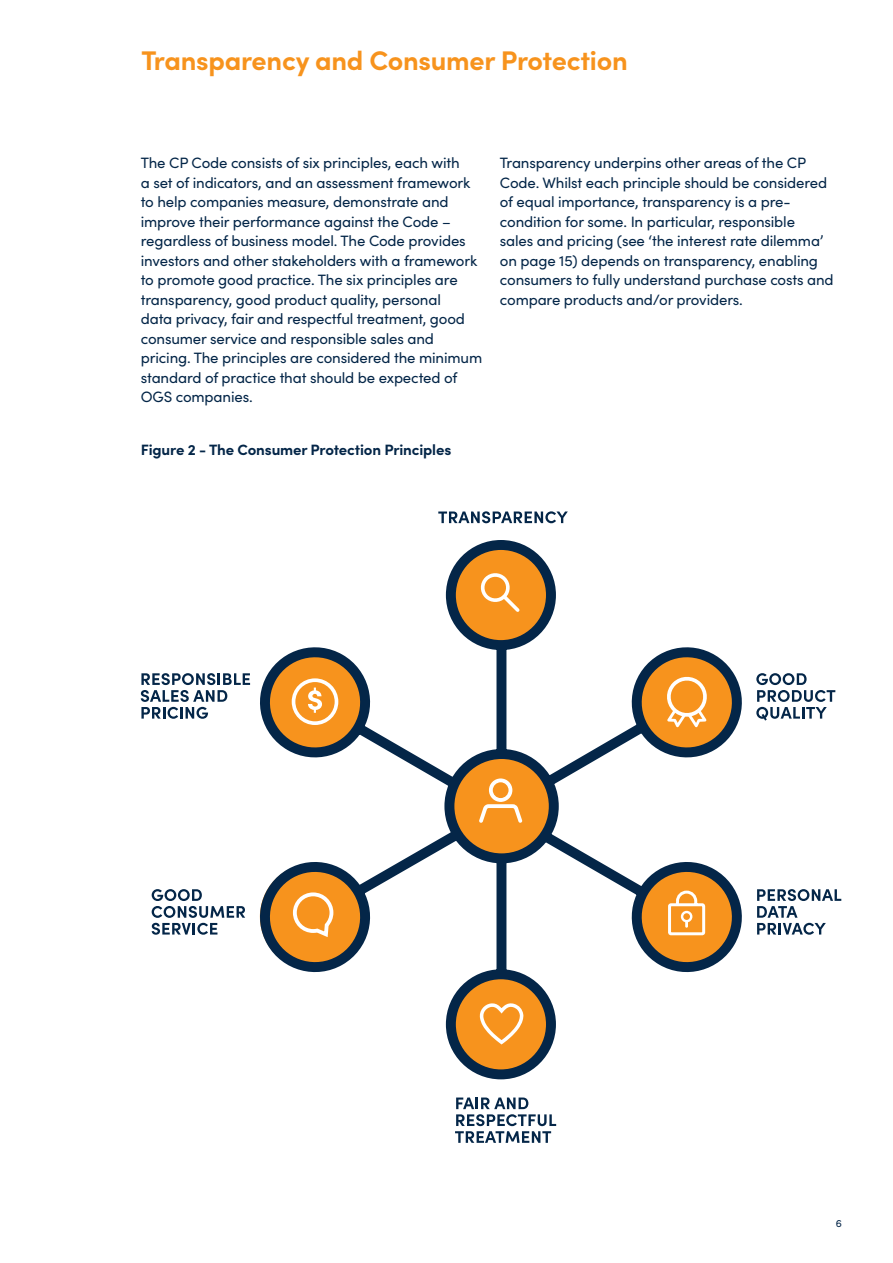
<style>
.page{position:relative;width:893px;height:1263px;background:#fff}
.page>*{position:absolute;margin:0;border:0;box-sizing:border-box;transform-origin:0 0}
.t1{font:700 27px "Sofia Pro";letter-spacing:-.01em;color:#f7931d}
.t2{font:15px/19.5px "Sofia Pro";letter-spacing:-.01em;color:#042648}
.t3{font:700 15px "Sofia Pro";letter-spacing:-.01em;color:#042648}
.t4{font:10.5px "Sofia Pro";color:#042648}
</style>
<div class="page">
<svg style="left:438px;top:511px;width:130px;height:12px"></svg>
<svg style="left:758px;top:889px;width:83px;height:46px"></svg>
<svg style="left:758px;top:673px;width:77px;height:48px"></svg>
<svg style="left:152px;top:889px;width:92px;height:46px"></svg>
<svg style="left:141px;top:673px;width:103px;height:46px"></svg>
<svg style="left:455px;top:1097px;width:101px;height:46px"></svg>
<svg style="left:244px;top:540px;width:514px;height:540px"></svg>
<div style="left:292px;top:678px;width:46px;height:47px;border:4px solid #fff;border-radius:50%"></div>
<svg style="left:308px;top:687px;width:14px;height:26px"></svg>
<svg style="left:478px;top:778px;width:45px;height:52px"></svg>
<svg style="left:291px;top:890px;width:44px;height:50px"></svg>
<svg style="left:476px;top:1000px;width:50px;height:47px;background:#f8a747"></svg>
<svg style="left:667px;top:889px;width:40px;height:48px"></svg>
<svg style="left:476px;top:569px;width:47px;height:46px;background:#f8a441"></svg>
<svg style="left:662px;top:672px;width:45px;height:55px"></svg>
<p class="t1" style="left:141px;top:40px;width:488px">Transparency and Consumer Protection</p>
<p class="t2" style="left:141px;top:152px;width:343px">The CP Code consists of six principles, each with<br>a set of indicators, and an assessment framework to help companies measure, demonstrate and improve their performance against the Code – regardless of business model. The Code provides investors and other stakeholders with a framework to promote good practice. The six principles are transparency, good product quality, personal<br>data privacy, fair and respectful treatment, good consumer service and responsible sales and pricing. The principles are considered the minimum standard of practice that should be expected of OGS companies.</p>
<p class="t2" style="left:500px;top:152px;width:335px">Transparency underpins other areas of the CP Code. Whilst each principle should be considered of equal importance, transparency is a pre&shy;condition for some. In particular, responsible<br>sales and pricing (see ‘the interest rate dilemma’ on page 15) depends on transparency, enabling consumers to fully understand purchase costs and compare products and/or providers.</p>
<p class="t3" style="left:141px;top:438px;width:312px">Figure 2 - The Consumer Protection Principles</p>
<p class="t4" style="left:836px;top:1216px;width:8px">6</p>
</div>
